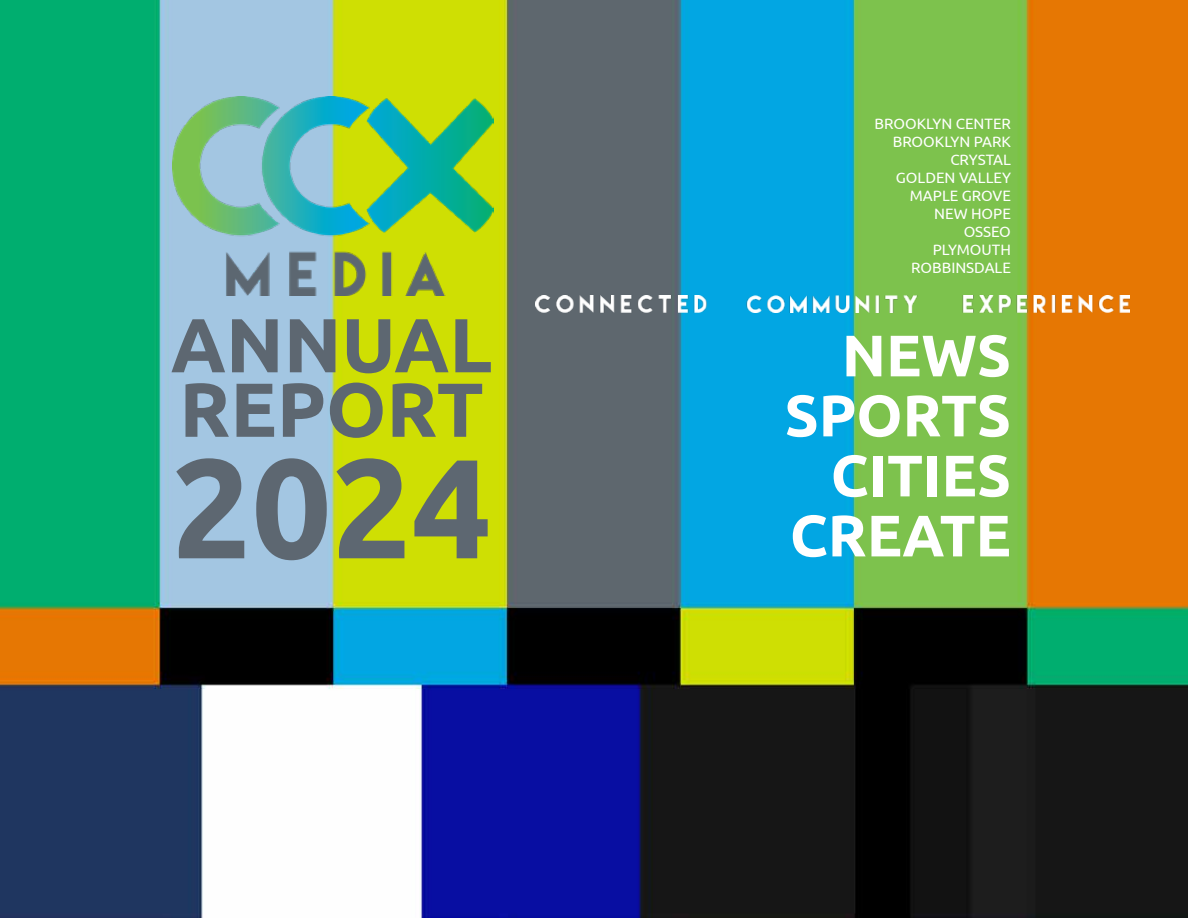
<style>
.page{position:relative;width:1188px;height:918px;background:#fff}
.page>*{position:absolute;margin:0;border:0;box-sizing:border-box;transform-origin:0 0}
.t1{font:700 141px "Ubuntu";color:#5d6771}
.t2{font:700 76.5px/64.5px "Ubuntu";color:#5d6771}
.t3{font:700 58.5px/60px "Ubuntu";color:#fff;text-align:right}
.t4{font:15px/18px "Ubuntu";color:#fff;text-align:right}
</style>
<div class="page">
<img style="left:0;top:0;width:1188px;height:918px">
<img style="left:536px;top:295px;width:594px;height:18px">
<img style="left:172px;top:97px;width:321px;height:198px">
<h2 class="t2" style="left:171px;top:312px;width:323px">ANNUAL<br>REPORT</h2>
<h1 class="t1" style="left:171px;top:423px;width:322px">2024</h1>
<p class="t4" style="left:875px;top:114px;width:138px">BROOKLYN CENTER<br>BROOKLYN PARK<br>CRYSTAL<br>GOLDEN VALLEY<br>MAPLE GROVE<br>NEW HOPE<br>OSSEO<br>PLYMOUTH<br>ROBBINSDALE</p>
<h3 class="t3" style="left:785px;top:325px;width:228px">NEWS<br>SPORTS<br>CITIES<br>CREATE</h3>
</div>
